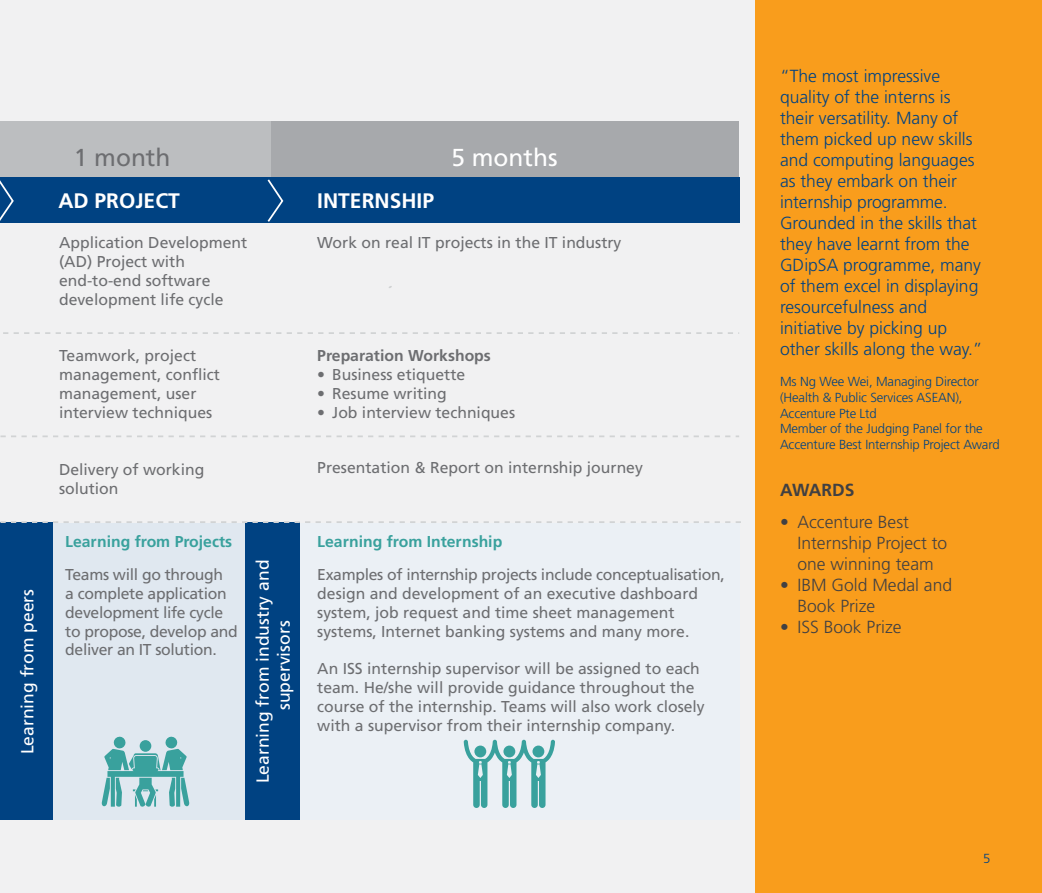
<style>
.page{position:relative;width:1042px;height:893px;background:#f1f1f2}
.page>*{position:absolute;margin:0;border:0;box-sizing:border-box;transform-origin:0 0}
.t1{font:24.5px "Frutiger LT";color:#fff}
.t2{font:24.5px "Frutiger LT";color:#6d6e71}
.t3{font:700 21px "Frutiger LT";color:#fff}
.t4{font:300 17.5px/21px "Frutiger LT";color:#004282}
.t5{font:300 17.5px/21px "Frutiger LT";color:#414042}
.t6{font:17.5px/21px "Frutiger LT";color:#fff}
.t7{font:700 17.5px "Frutiger LT";color:#414042}
.t8{font:15.75px/18.9px "Frutiger LT";color:#6d6e71}
.t9{font:15.75px/18.9px "Frutiger LT";letter-spacing:-.02em;color:#6d6e71}
.t10{font:700 15.75px "Frutiger LT";color:#39a19d}
.t11{font:700 15.75px "Frutiger LT";color:#6d6e71}
.t12{font:300 13.12px/15.8px "Frutiger LT";letter-spacing:-.01em;color:#004282}
</style>
<div class="page">
<div style="left:0;top:523px;width:289px;height:297px;background:#e0e8f0"></div>
<div style="left:247px;top:523px;width:493px;height:297px;background:#ebf0f5"></div>
<div style="left:270px;top:121px;width:469px;height:89px;background:#a7a9ac"></div>
<div style="left:0;top:121px;width:270px;height:89px;background:#bcbec0"></div>
<div style="left:756px;top:0;width:286px;height:893px;background:#f99d1c"></div>
<div style="left:0;top:177px;width:739px;height:46px;background:#004282"></div>
<svg style="left:0;top:180px;width:14px;height:41px"></svg>
<svg style="left:267px;top:179px;width:17px;height:43px"></svg>
<div style="left:0;top:522px;width:53px;height:298px;background:#004282"></div>
<div style="left:245px;top:522px;width:55px;height:298px;background:#004282"></div>
<svg style="left:101px;top:736px;width:88px;height:71px"></svg>
<svg style="left:464px;top:740px;width:91px;height:68px"></svg>
<div style="left:474px;top:746px;width:12px;height:11px;background:#39a19d;border-radius:50%"></div>
<svg style="left:0;top:332px;width:739px;height:105px"></svg>
<svg style="left:0;top:521px;width:741px;height:2px"></svg>
<p class="t6" style="left:17px;top:754px;width:167px;rotate:-90deg">Learning from peers</p>
<h1 class="t2" style="left:74px;top:143px;width:98px">1 month</h1>
<h1 class="t1" style="left:451px;top:143px;width:108px">5 months</h1>
<h2 class="t3" style="left:58px;top:188px;width:123px">AD PROJECT</h2>
<h2 class="t3" style="left:317px;top:188px;width:118px">INTERNSHIP</h2>
<p class="t8" style="left:59px;top:234px;width:190px">Application Development (AD) Project with end-to-end software development life cycle</p>
<p class="t8" style="left:59px;top:346px;width:163px">Teamwork, project management, conflict management, user interview techniques</p>
<p class="t8" style="left:317px;top:234px;width:306px">Work on real IT projects in the IT industry</p>
<p class="t11" style="left:317px;top:346px;width:175px">Preparation Workshops</p>
<p class="t8" style="left:317px;top:365px;width:149px">• Business etiquette</p>
<p class="t8" style="left:317px;top:384px;width:131px">• Resume writing</p>
<p class="t8" style="left:317px;top:403px;width:199px">• Job interview techniques</p>
<p class="t8" style="left:59px;top:461px;width:147px">Delivery of working solution</p>
<p class="t8" style="left:317px;top:459px;width:327px">Presentation &amp; Report on internship journey</p>
<p class="t10" style="left:65px;top:532px;width:168px">Learning from Projects</p>
<p class="t9" style="left:65px;top:565px;width:174px">Teams will go through<br>a complete application development life cycle to propose, develop and deliver an IT solution.</p>
<p class="t6" style="left:252px;top:710px;width:152px;text-indent:-73px;rotate:-90deg">Learning from industry and supervisors</p>
<p class="t10" style="left:317px;top:532px;width:186px">Learning from Internship</p>
<p class="t8" style="left:317px;top:565px;width:409px">Examples of internship projects include conceptualisation, design and development of an executive dashboard system, job request and time sheet management systems, Internet banking systems and many more.</p>
<p class="t8" style="left:317px;top:659px;width:389px">An ISS internship supervisor will be assigned to each team. He/she will provide guidance throughout the course of the internship. Teams will also work closely with a supervisor from their internship company.</p>
<p class="t4" style="left:780px;top:65px;width:204px">“The most impressive quality of the interns is their versatility. Many of them picked up new skills and computing languages as they embark on their internship programme.<br>Grounded in the skills that they have learnt from the<br>GDipSA programme, many of them excel in displaying resourcefulness and initiative by picking up other skills along the way.”</p>
<p class="t12" style="left:780px;top:374px;width:221px">Ms Ng Wee Wei, Managing Director (Health &amp; Public Services ASEAN),<br>Accenture Pte Ltd<br>Member of the Judging Panel for the<br>Accenture Best Internship Project Award</p>
<p class="t7" style="left:780px;top:480px;width:76px">AWARDS</p>
<p class="t5" style="left:797px;top:511px;width:151px;text-indent:-18px">• Accenture Best<br>Internship Project to one winning team</p>
<p class="t5" style="left:797px;top:574px;width:156px;text-indent:-18px">• IBM Gold Medal and<br>Book Prize</p>
<p class="t5" style="left:780px;top:616px;width:123px">• ISS Book Prize</p>
<p class="t12" style="left:983px;top:851px;width:9px">5</p>
</div>
